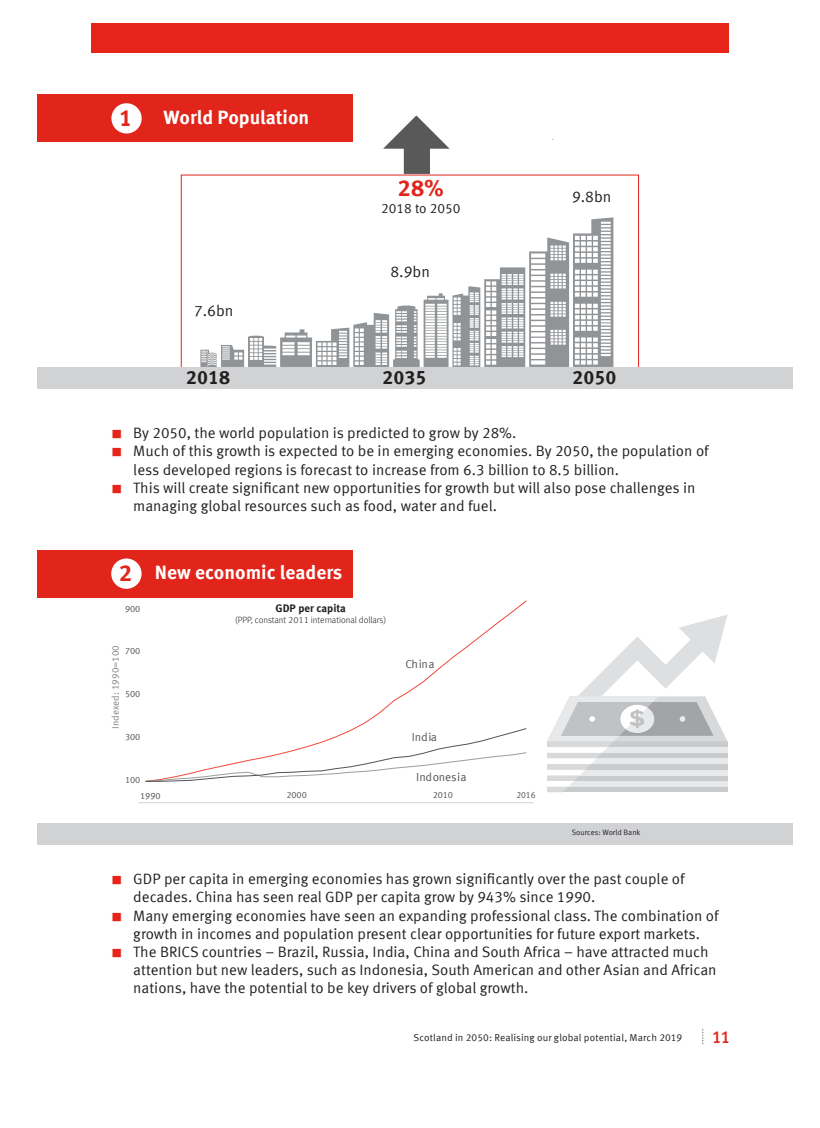
<style>
.page{position:relative;width:820px;height:1128px;background:#fff}
.page>*{position:absolute;margin:0;border:0;box-sizing:border-box;transform-origin:0 0}
.t1{font:700 23.12px "Meta Offc";color:#e1251b}
.t2{font:700 19.38px "Meta Offc";color:#fff}
.t3{font:700 19.25px "Meta Offc";color:#fff}
.t4{font:700 19.25px "Meta Offc";color:#231f20}
.t5{font:500 17.5px "Meta Offc";color:#e72419}
.t6{font:15.5px "Meta Offc Norm";color:#231f20}
.t7{font:15px/18px "Meta Offc Norm";color:#231f20}
.t8{font:13.5px "Meta Offc Norm";color:#231f20}
.t9{font:11.62px "Meta Offc Norm";color:#515455}
.t10{font:700 11px "Meta Offc";color:#231f20}
.t11{font:10px "Meta Offc Norm";letter-spacing:.01em;color:#231f20}
.t12{font:9.62px "Meta Offc Norm";color:#808285}
.t13{font:300 9px "Meta Offc";color:#231f20}
.t14{font:9px "Meta Offc Norm";letter-spacing:-.005em;color:#515455}
.t15{font:9px "Meta Offc Norm";letter-spacing:-.005em;color:#515455;scale:.93 1}
.t16{font:7.75px "Meta Offc Norm";letter-spacing:-.005em;color:#231f20}
.s1{font-size:11.25px;color:#e72419}
.s2{font-size:23.25px;color:#e1251b}
</style>
<div class="page">
<div style="left:91px;top:23px;width:637px;height:29px;background:#e72419"></div>
<svg style="left:702px;top:1029px;width:1px;height:14px"></svg>
<svg style="left:383px;top:115px;width:66px;height:59px"></svg>
<svg style="left:200px;top:217px;width:413px;height:148px"></svg>
<div style="left:38px;top:367px;width:754px;height:22px;background:#d1d2d4"></div>
<div style="left:38px;top:95px;width:314px;height:47px;background:#e1251b"></div>
<div style="left:111px;top:103px;width:31px;height:30px;background:#fff;border-radius:50%"></div>
<div style="left:38px;top:549px;width:315px;height:48px;background:#e1251b"></div>
<div style="left:38px;top:823px;width:754px;height:21px;background:#d1d2d4"></div>
<div style="left:111px;top:558px;width:30px;height:31px;background:#fff;border-radius:50%"></div>
<hr style="left:138px;top:802px;width:395px;height:1px;background:#d0d1d1">
<svg style="left:356px;top:600px;width:171px;height:153px"></svg>
<svg style="left:145px;top:727px;width:381px;height:55px"></svg>
<svg style="left:547px;top:615px;width:180px;height:177px"></svg>
<p class="t1" style="left:119px;top:104px;width:15px">1</p>
<p class="t3" style="left:163px;top:106px;width:147px">World Population</p>
<p class="t6" style="left:194px;top:302px;width:41px">7.6bn</p>
<p class="t1" style="left:397px;top:174px;width:48px">28%</p>
<p class="t8" style="left:381px;top:200px;width:81px">2018 to 2050</p>
<p class="t6" style="left:390px;top:263px;width:41px">8.9bn</p>
<p class="t6" style="left:571px;top:188px;width:41px">9.8bn</p>
<p class="t4" style="left:186px;top:366px;width:46px">2018</p>
<p class="t4" style="left:382px;top:366px;width:46px">2035</p>
<p class="t4" style="left:572px;top:366px;width:46px">2050</p>
<p class="t7" style="left:112px;top:424px;width:405px"><span class="s1">■</span> By 2050, the world population is predicted to grow by 28%.</p>
<p class="t7" style="left:133px;top:442px;width:576px;text-indent:-21px"><span class="s1">■</span> Much of this growth is expected to be in emerging economies. By 2050, the population of less developed regions is forecast to increase from 6.3 billion to 8.5 billion.</p>
<p class="t7" style="left:133px;top:478px;width:563px;text-indent:-21px"><span class="s1">■</span> This will create significant new opportunities for growth but will also pose challenges in managing global resources such as food, water and fuel.</p>
<p class="t2" style="left:119px;top:561px;width:225px"><span class="s2">2</span> New economic leaders</p>
<p class="t14" style="left:125px;top:603px;width:17px">900</p>
<p class="t12" style="left:110px;top:728px;width:85px;rotate:-90deg">Indexed: 1990=100</p>
<p class="t14" style="left:125px;top:646px;width:17px">700</p>
<p class="t14" style="left:125px;top:688px;width:17px">500</p>
<p class="t14" style="left:125px;top:731px;width:17px">300</p>
<p class="t14" style="left:125px;top:774px;width:17px">100</p>
<p class="t10" style="left:275px;top:601px;width:72px">GDP per capita</p>
<p class="t13" style="left:235px;top:614px;width:152px">(PPP, constant 2011 international dollars)</p>
<p class="t9" style="left:405px;top:657px;width:31px">China</p>
<p class="t9" style="left:411px;top:730px;width:27px">India</p>
<p class="t9" style="left:416px;top:770px;width:52px">Indonesia</p>
<p class="t14" style="left:140px;top:790px;width:22px">1990</p>
<p class="t14" style="left:286px;top:789px;width:22px">2000</p>
<p class="t14" style="left:432px;top:789px;width:22px">2010</p>
<p class="t15" style="left:516px;top:789px;width:22px">2016</p>
<p class="t16" style="left:571px;top:828px;width:70px">Sources: World Bank</p>
<p class="t7" style="left:133px;top:870px;width:552px;text-indent:-21px"><span class="s1">■</span> GDP per capita in emerging economies has grown significantly over the past couple of decades. China has seen real GDP per capita grow by 943% since 1990.</p>
<p class="t7" style="left:112px;top:906px;width:607px;text-align:center"><span class="s1">■</span> Many emerging economies have seen an expanding professional class. The combination of growth in incomes and population present clear opportunities for future export markets.</p>
<p class="t7" style="left:133px;top:942px;width:584px;text-indent:-21px"><span class="s1">■</span> The BRICS countries – Brazil, Russia, India, China and South Africa – have attracted much attention but new leaders, such as Indonesia, South American and other Asian and African nations, have the potential to be key drivers of global growth.</p>
<p class="t11" style="left:413px;top:1031px;width:270px">Scotland in 2050: Realising our global potential, March 2019</p>
<p class="t5" style="left:711px;top:1026px;width:20px">11</p>
</div>
